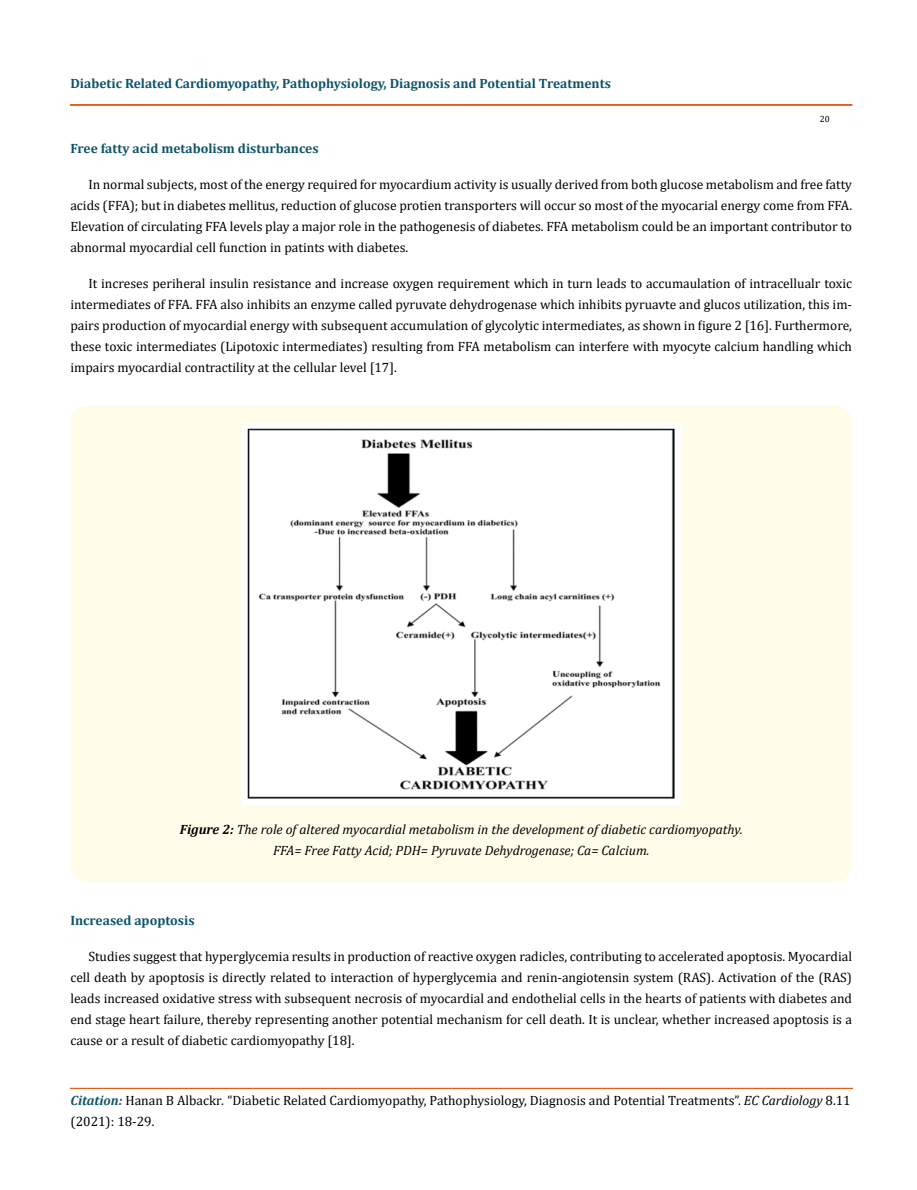
<style>
.page{position:relative;width:917px;height:1190px;background:#fff}
.page>*{position:absolute;margin:0;border:0;box-sizing:border-box;transform-origin:0 0}
.t1{font:13.5px/21px "Cambria";color:#000;text-align:justify}
.t2{font:italic 13.5px/21px "Cambria";color:#000;text-align:center}
.t3{font:700 13.5px "Cambria";color:#0e546a}
.t4{font:9px "Cambria";color:#000}
.s1{font-weight:700}
.s2{font-weight:700;font-style:italic;color:#0e546a}
.s3{font-style:italic}
</style>
<div class="page">
<div style="left:70px;top:105px;width:782px;height:1px;border:1px solid #e05d1a"></div>
<div style="left:70px;top:1088px;width:782px;height:1px;border:1px solid #e05d1a"></div>
<div style="left:70px;top:405px;width:782px;height:477px;background:#fffde9;border-radius:18px"></div>
<img style="left:242px;top:423px;width:438px;height:381px">
<p class="t3" style="left:70px;top:74px;width:542px">Diabetic Related Cardiomyopathy, Pathophysiology, Diagnosis and Potential Treatments</p>
<p class="t4" style="left:819px;top:114px;width:11px">20</p>
<p class="t3" style="left:70px;top:138px;width:250px">Free fatty acid metabolism disturbances</p>
<p class="t1" style="left:70px;top:173px;width:783px;text-indent:18px">In normal subjects, most of the energy required for myocardium activity is usually derived from both glucose metabolism and free fatty acids (FFA); but in diabetes mellitus, reduction of glucose protien transporters will occur so most of the myocarial energy come from FFA.<br>Elevation of circulating FFA levels play a major role in the pathogenesis of diabetes. FFA metabolism could be an important contributor to abnormal myocardial cell function in patints with diabetes.</p>
<p class="t1" style="left:70px;top:272px;width:783px;text-indent:18px">It increses periheral insulin resistance and increase oxygen requirement which in turn leads to accumaulation of intracellualr toxic intermediates of FFA. FFA also inhibits an enzyme called pyruvate dehydrogenase which inhibits pyruavte and glucos utilization, this im&shy;pairs production of myocardial energy with subsequent accumulation of glycolytic intermediates, as shown in figure 2 [16]. Furthermore, these toxic intermediates (Lipotoxic intermediates) resulting from FFA metabolism can interfere with myocyte calcium handling which impairs myocardial contractility at the cellular level [17].</p>
<p class="t2" style="left:180px;top:818px;width:564px"><span class="s1">Figure 2:</span> The role of altered myocardial metabolism in the development of diabetic cardiomyopathy.<br>FFA= Free Fatty Acid; PDH= Pyruvate Dehydrogenase; Ca= Calcium.</p>
<p class="t3" style="left:70px;top:910px;width:126px">Increased apoptosis</p>
<p class="t1" style="left:70px;top:945px;width:783px;text-indent:18px">Studies suggest that hyperglycemia results in production of reactive oxygen radicles, contributing to accelerated apoptosis. Myocardial cell death by apoptosis is directly related to interaction of hyperglycemia and renin-angiotensin system (RAS). Activation of the (RAS) leads increased oxidative stress with subsequent necrosis of myocardial and endothelial cells in the hearts of patients with diabetes and end stage heart failure, thereby representing another potential mechanism for cell death. It is unclear, whether increased apoptosis is a cause or a result of diabetic cardiomyopathy [18].</p>
<p class="t1" style="left:71px;top:1089px;width:781px"><span class="s2">Citation:</span> Hanan B Albackr<span class="s3">.</span> “Diabetic Related Cardiomyopathy, Pathophysiology, Diagnosis and Potential Treatments”. <span class="s3">EC Cardiology</span> 8.11 (2021): 18-29.</p>
</div>
